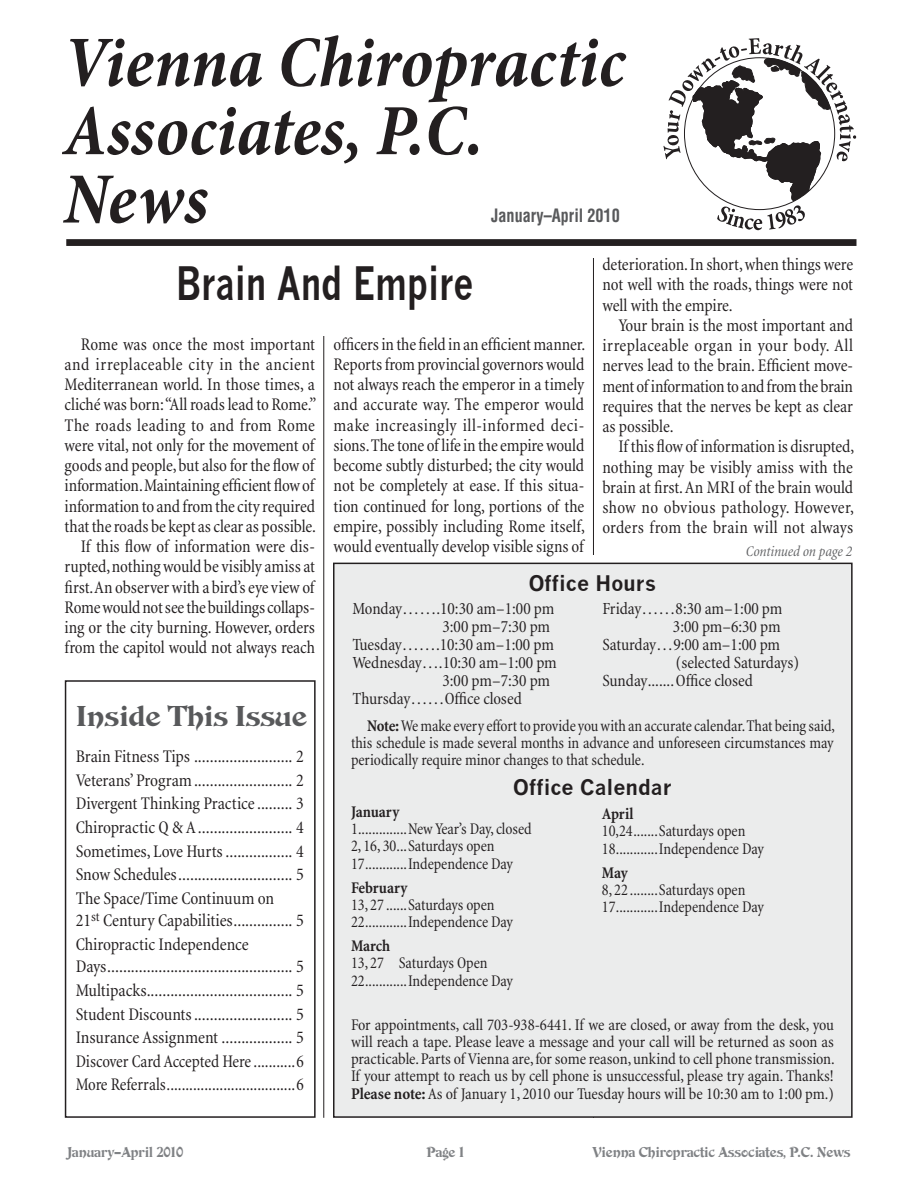
<style>
.page{position:relative;width:918px;height:1188px;background:#fff}
.page>*{position:absolute;margin:0;border:0;box-sizing:border-box;transform-origin:0 0}
.t1{font:700 45px "News Gothic";color:#231f20;scale:.77 1}
.Subhead_1{font:30px "De Vinne Orn D";color:#58595b}
.t2{font:700 21px "News Gothic";color:#231f20}
.Body_Text{font:condensed 18px/20.2px "Minion";letter-spacing:-.005em;color:#231f20;text-align:justify}
.Subhead_1-2{font:condensed 18px/22.5px "Minion";letter-spacing:-.005em;color:#231f20}
.Subhead_1-3{font:condensed 18px "Minion";letter-spacing:-.005em;color:#231f20;scale:.96 1}
.Date{font:700 condensed 18px "Helvetica";color:#58595b;scale:.9 1}
.t3{font:condensed 17.25px/18px "Minion";color:#231f20}
.DRUG_SIDE_EFFECTS_OR{font:condensed 16.5px/17.2px "Minion";color:#231f20;text-align:justify}
.Calendar{font:condensed 16.5px "Minion";letter-spacing:-.005em;color:#231f20}
.Calendar-2{font:700 condensed 16.5px "Minion";letter-spacing:-.005em;color:#231f20}
.t4{font:15px "De Vinne Orn D";color:#808285;scale:.9 1}
.Cont__on{font:italic condensed 15px "Minion";letter-spacing:-.01em;color:#636466}
.s1{font-weight:700}
</style>
<div class="page">
<hr style="left:324px;top:65px;width:1px;height:1053px;background:#231f20">
<hr style="left:593px;top:65px;width:1px;height:1053px;background:#231f20">
<div style="left:298px;top:256px;width:272px;height:80px;background:#fff"></div>
<div style="left:66px;top:239px;width:790px;height:7px;background:#231f20"></div>
<svg style="left:663px;top:38px;width:193px;height:192px"></svg>
<svg style="left:62px;top:35px;width:564px;height:129px"></svg>
<div style="left:468px;top:144px;width:10px;height:11px;background:#231f20;border-radius:50%"></div>
<svg style="left:63px;top:176px;width:145px;height:47px"></svg>
<svg style="left:574px;top:556px;width:39px;height:7px"></svg>
<div style="left:334px;top:563px;width:518px;height:554px;background:#ebecec"></div>
<div style="left:333px;top:563px;width:520px;height:555px;border:2px solid #231f20"></div>
<div style="left:65px;top:680px;width:251px;height:438px;border:2px solid #231f20"></div>
<p class="Date" style="left:491px;top:204px;width:144px">January–April 2010</p>
<p class="Body_Text" style="left:602px;top:255px;width:252px">deterioration. In short, when things were not well with the roads, things were not well with the empire.</p>
<p class="Body_Text" style="left:602px;top:315px;width:252px;text-indent:16px">Your brain is the most important and irreplaceable organ in your body. All nerves lead to the brain. Efficient move&shy;ment of information to and from the brain requires that the nerves be kept as clear as possible.</p>
<p class="Body_Text" style="left:602px;top:437px;width:253px;text-indent:16px">If this flow of information is disrupted, nothing may be visibly amiss with the brain at first. An MRI of the brain would show no obvious pathology. However, orders from the brain will not always</p>
<p class="Cont__on" style="left:746px;top:543px;width:108px">Continued on page 2</p>
<p class="t1" style="left:176px;top:256px;width:387px">Brain And Empire</p>
<p class="Body_Text" style="left:334px;top:334px;width:253px">officers in the field in an efficient manner.<br>Reports from provincial governors would not always reach the emperor in a timely and accurate way. The emperor would make increasingly ill-informed deci&shy;sions. The tone of life in the empire would become subtly disturbed; the city would not be completely at ease. If this situa&shy;tion continued for long, portions of the empire, possibly including Rome itself, would eventually develop visible signs of</p>
<p class="Body_Text" style="left:65px;top:334px;width:253px;text-indent:16px">Rome was once the most important and irreplaceable city in the ancient Mediterranean world. In those times, a cliché was born: “All roads lead to Rome.” The roads leading to and from Rome were vital, not only for the movement of goods and people, but also for the flow of information. Maintaining efficient flow of information to and from the city required that the roads be kept as clear as possible.</p>
<p class="Body_Text" style="left:65px;top:537px;width:252px;text-indent:16px">If this flow of information were dis&shy;rupted, nothing would be visibly amiss at first. An observer with a bird’s eye view of Rome would not see the buildings collaps&shy;ing or the city burning. However, orders from the capitol would not always reach</p>
<p class="t2" style="left:529px;top:570px;width:129px">Office Hours</p>
<p class="t3" style="left:352px;top:600px;width:203px;text-align:right">Monday…….10:30 am–1:00 pm<br>3:00 pm–7:30 pm</p>
<p class="t3" style="left:352px;top:636px;width:203px">Tuesday…….10:30 am–1:00 pm</p>
<p class="t3" style="left:442px;top:654px;width:116px;text-indent:-90px">Wednesday….10:30 am–1:00 pm<br>3:00 pm–7:30 pm</p>
<p class="t3" style="left:352px;top:690px;width:171px">Thursday……Office closed</p>
<p class="t3" style="left:602px;top:600px;width:182px">Friday……8:30 am–1:00 pm</p>
<p class="t3" style="left:673px;top:618px;width:109px">3:00 pm–6:30 pm</p>
<p class="t3" style="left:676px;top:636px;width:125px;text-indent:-74px">Saturday…9:00 am–1:00 pm (selected Saturdays)</p>
<p class="t3" style="left:602px;top:672px;width:47px">Sunday</p>
<p class="t3" style="left:676px;top:672px;width:79px">Office closed</p>
<p class="Subhead_1" style="left:76px;top:699px;width:232px">Inside This Issue</p>
<p class="Subhead_1-2" style="left:76px;top:746px;width:230px">Brain Fitness Tips ......................... 2</p>
<p class="Subhead_1-2" style="left:76px;top:769px;width:230px">Veterans’ Program......................... 2</p>
<p class="Subhead_1-2" style="left:76px;top:793px;width:230px">Divergent Thinking Practice......... 3</p>
<p class="Subhead_1-2" style="left:76px;top:817px;width:230px">Chiropractic Q &amp; A........................ 4</p>
<p class="Subhead_1-2" style="left:76px;top:840px;width:230px">Sometimes, Love Hurts................. 4</p>
<p class="Subhead_1-2" style="left:76px;top:864px;width:230px">Snow Schedules............................. 5</p>
<p class="Subhead_1-2" style="left:76px;top:887px;width:230px">The Space/Time Continuum on<br>21<sup>st</sup> Century Capabilities............... 5</p>
<p class="Subhead_1-2" style="left:76px;top:933px;width:230px">Chiropractic Independence<br>Days............................................... 5</p>
<p class="Subhead_1-2" style="left:76px;top:979px;width:230px">Multipacks..................................... 5</p>
<p class="Subhead_1-2" style="left:76px;top:1003px;width:230px">Student Discounts......................... 5</p>
<p class="Subhead_1-2" style="left:76px;top:1027px;width:230px">Insurance Assignment .................. 5</p>
<p class="Subhead_1-3" style="left:76px;top:1052px;width:239px">Discover Card Accepted Here...........6</p>
<p class="Subhead_1-3" style="left:76px;top:1075px;width:239px">More Referrals..................................6</p>
<p class="DRUG_SIDE_EFFECTS_OR" style="left:351px;top:717px;width:486px;text-indent:16px"><span class="s1">Note:</span> We make every effort to provide you with an accurate calendar. That being said, this schedule is made several months in advance and unforeseen circumstances may periodically require minor changes to that schedule.</p>
<p class="t2" style="left:513px;top:775px;width:160px">Office Calendar</p>
<p class="Calendar-2" style="left:351px;top:803px;width:50px">January</p>
<p class="Calendar" style="left:351px;top:820px;width:182px">1..............New Year’s Day, closed</p>
<p class="Calendar" style="left:351px;top:837px;width:145px">2, 16, 30...Saturdays open</p>
<p class="Calendar" style="left:351px;top:855px;width:164px">17............Independence Day</p>
<p class="Calendar-2" style="left:351px;top:878px;width:58px">February</p>
<p class="Calendar" style="left:351px;top:896px;width:145px">13, 27 ......Saturdays open</p>
<p class="Calendar" style="left:351px;top:913px;width:164px">22............Independence Day</p>
<p class="Calendar-2" style="left:351px;top:937px;width:41px">March</p>
<p class="Calendar" style="left:351px;top:954px;width:138px">13, 27 Saturdays Open</p>
<p class="Calendar" style="left:351px;top:972px;width:164px">22............Independence Day</p>
<p class="Calendar-2" style="left:602px;top:805px;width:33px">April</p>
<p class="Calendar" style="left:602px;top:822px;width:145px">10,24.......Saturdays open</p>
<p class="Calendar" style="left:602px;top:840px;width:164px">18............Independence Day</p>
<p class="Calendar-2" style="left:602px;top:863px;width:27px">May</p>
<p class="Calendar" style="left:602px;top:881px;width:145px">8, 22 ........Saturdays open</p>
<p class="Calendar" style="left:602px;top:898px;width:164px">17............Independence Day</p>
<p class="DRUG_SIDE_EFFECTS_OR" style="left:351px;top:1016px;width:485px">For appointments, call 703-938-6441. If we are closed, or away from the desk, you will reach a tape. Please leave a message and your call will be returned as soon as practicable. Parts of Vienna are, for some reason, unkind to cell phone transmission.<br>If your attempt to reach us by cell phone is unsuccessful, please try again. Thanks!<br><span class="s1">Please note:</span> As of January 1, 2010 our Tuesday hours will be 10:30 am to 1:00 pm.)</p>
<p class="t4" style="left:68px;top:1143px;width:130px">January–April 2010</p>
<p class="t4" style="left:427px;top:1143px;width:44px">Page 1</p>
<p class="t4" style="left:593px;top:1143px;width:288px">Vienna Chiropractic Associates, P.C. News</p>
</div>
